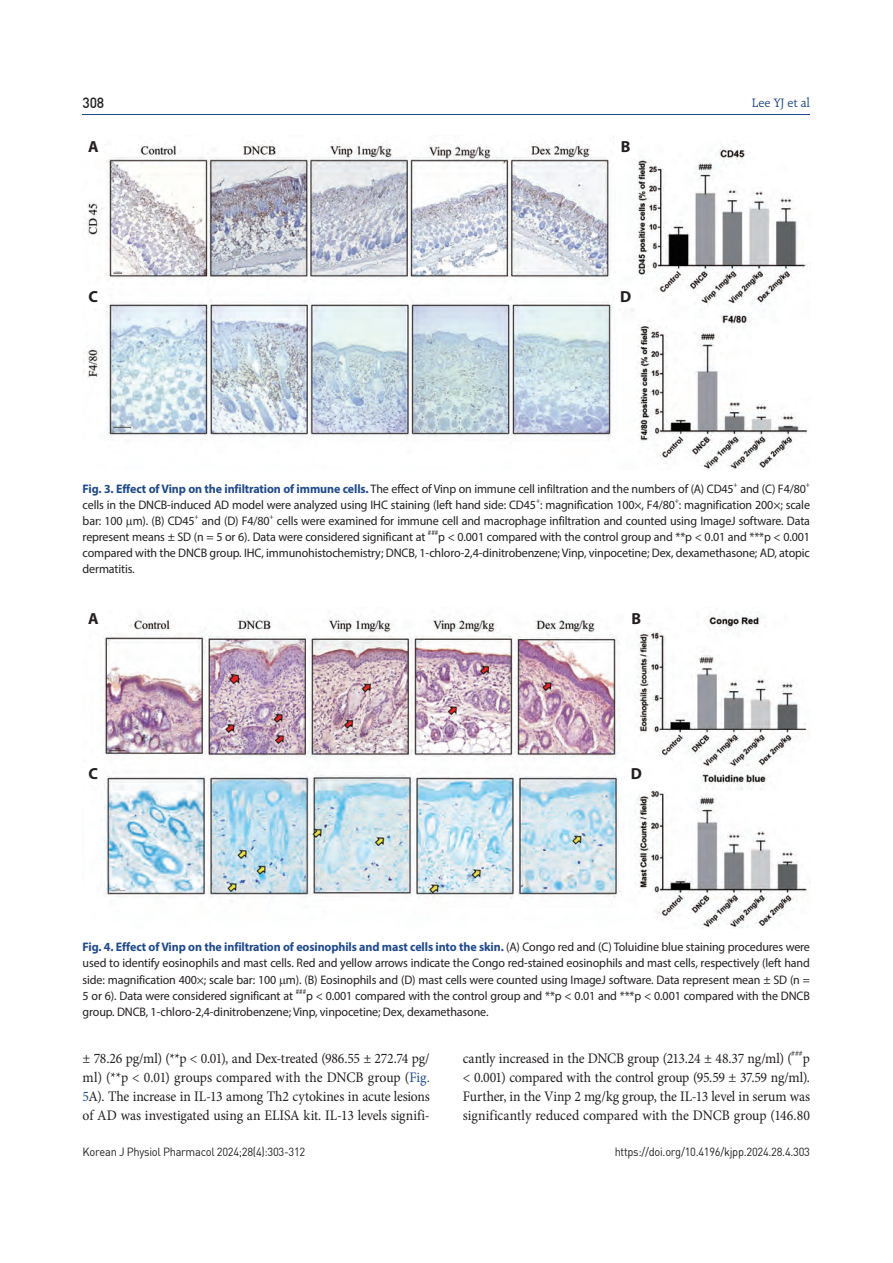
<style>
.page{position:relative;width:893px;height:1263px;background:#fff}
.page>*{position:absolute;margin:0;border:0;box-sizing:border-box;transform-origin:0 0}
.t1{font:700 16.05px "Myriad Pro";color:#231f20}
.t2{font:14.55px/18.9px "Minion Pro";letter-spacing:-.005em;color:#231f20;text-align:justify;scale:.94 1}
.t3{font:14.55px "Dinmed";color:#231f20;scale:.95 1}
.t4{font:13.05px "Raleigh BT";letter-spacing:-.01em;color:#204a8e}
.t5{font:12.45px/16px "Myriad Pro";letter-spacing:-.01em;color:#231f20}
.t6{font:11.7px "Dinreg";letter-spacing:-.025em;color:#231f20;scale:.95 1}
.t7{font:8.55px "Minion Pro";color:#231f20;scale:.94 1}
.t8{font:7.2px "Myriad Pro";color:#231f20}
.s1{font-weight:700;color:#204a8e}
.s2{color:#204a8e}
</style>
<div class="page">
<hr style="left:83px;top:115px;width:727px;height:1px;background:#204a8e">
<img style="left:83px;top:141px;width:725px;height:328px">
<div style="left:83px;top:136px;width:21px;height:22px;background:#fff"></div>
<div style="left:615px;top:136px;width:21px;height:22px;background:#fff"></div>
<div style="left:83px;top:286px;width:21px;height:22px;background:#fff"></div>
<div style="left:615px;top:286px;width:21px;height:22px;background:#fff"></div>
<img style="left:102px;top:614px;width:707px;height:315px">
<div style="left:83px;top:608px;width:21px;height:22px;background:#fff"></div>
<div style="left:626px;top:608px;width:21px;height:22px;background:#fff"></div>
<div style="left:83px;top:763px;width:21px;height:22px;background:#fff"></div>
<div style="left:626px;top:763px;width:21px;height:22px;background:#fff"></div>
<p class="t3" style="left:83px;top:94px;width:24px">308</p>
<p class="t1" style="left:88px;top:141px;width:12px">A</p>
<p class="t1" style="left:621px;top:141px;width:11px">B</p>
<p class="t1" style="left:89px;top:291px;width:11px">C</p>
<p class="t1" style="left:620px;top:291px;width:13px">D</p>
<p class="t4" style="left:752px;top:95px;width:60px">Lee YJ et al</p>
<p class="t5" style="left:83px;top:481px;width:653px"><span class="s1">Fig. 3. Effect of Vinp on the infiltration of immune cells.</span> The effect of Vinp on immune cell infiltration and the numbers of (A) CD45</p>
<p class="t8" style="left:734px;top:482px;width:6px">+</p>
<p class="t5" style="left:740px;top:481px;width:67px">and (C) F4/80</p>
<p class="t8" style="left:806px;top:482px;width:6px">+</p>
<p class="t5" style="left:83px;top:497px;width:729px">cells in the DNCB-induced AD model were analyzed using IHC staining (left hand side: CD45 : magnification 100×, F4/80 : magnification 200×; scale</p>
<p class="t8" style="left:536px;top:498px;width:6px">+</p>
<p class="t8" style="left:675px;top:498px;width:6px">+</p>
<p class="t5" style="left:83px;top:513px;width:114px">bar: 100 m). (B) CD45</p>
<p class="t8" style="left:195px;top:514px;width:6px">+</p>
<p class="t5" style="left:202px;top:513px;width:69px">and (D) F4/80</p>
<p class="t8" style="left:270px;top:514px;width:6px">+</p>
<p class="t5" style="left:83px;top:513px;width:729px;text-indent:194px">cells were examined for immune cell and macrophage infiltration and counted using ImageJ software. Data represent means ± SD (n = 5 or 6). Data were considered significant at</p>
<p class="t8" style="left:428px;top:530px;width:12px">###</p>
<p class="t5" style="left:83px;top:529px;width:729px;text-align:justify;text-indent:356px">p &lt; 0.001 compared with the control group and **p &lt; 0.01 and ***p &lt; 0.001 compared with the DNCB group. IHC, immunohistochemistry; DNCB, 1-chloro-2,4-dinitrobenzene; Vinp, vinpocetine; Dex, dexamethasone; AD, atopic dermatitis.</p>
<p class="t1" style="left:88px;top:613px;width:12px">A</p>
<p class="t1" style="left:631px;top:613px;width:11px">B</p>
<p class="t1" style="left:89px;top:768px;width:11px">C</p>
<p class="t1" style="left:631px;top:768px;width:13px">D</p>
<p class="t5" style="left:83px;top:940px;width:729px;text-align:justify"><span class="s1">Fig. 4. Effect of Vinp on the infiltration of eosinophils and mast cells into the skin.</span> (A) Congo red and (C) Toluidine blue staining procedures were used to identify eosinophils and mast cells. Red and yellow arrows indicate the Congo red-stained eosinophils and mast cells, respectively (left hand side: magnification 400×; scale bar: 100 m). (B) Eosinophils and (D) mast cells were counted using ImageJ software. Data represent mean ± SD (n = 5 or 6). Data were considered significant at</p>
<p class="t8" style="left:296px;top:989px;width:12px">###</p>
<p class="t5" style="left:83px;top:988px;width:729px;text-indent:223px">p &lt; 0.001 compared with the control group and **p &lt; 0.01 and ***p &lt; 0.001 compared with the DNCB group. DNCB, 1-chloro-2,4-dinitrobenzene; Vinp, vinpocetine; Dex, dexamethasone.</p>
<p class="t2" style="left:83px;top:1050px;width:371px">± 78.26 pg/ml) (**p &lt; 0.01), and Dex-treated (986.55 ± 272.74 pg/ ml) (**p &lt; 0.01) groups compared with the DNCB group (<span class="s2">Fig.<br>5</span>A). The increase in IL-13 among Th2 cytokines in acute lesions of AD was investigated using an ELISA kit. IL-13 levels signifi-</p>
<p class="t2" style="left:463px;top:1050px;width:352px">cantly increased in the DNCB group (213.24 ± 48.37 ng/ml) (</p>
<p class="t7" style="left:791px;top:1050px;width:14px">###</p>
<p class="t2" style="left:463px;top:1050px;width:371px;text-indent:340px">p &lt; 0.001) compared with the control group (95.59 ± 37.59 ng/ml).<br>Further, in the Vinp 2 mg/kg group, the IL-13 level in serum was significantly reduced compared with the DNCB group (146.80</p>
<p class="t6" style="left:83px;top:1144px;width:236px">Korean J Physiol Pharmacol 2024;28(4):303-312</p>
<p class="t6" style="left:615px;top:1144px;width:207px">https://doi.org/10.4196/kjpp.2024.28.4.303</p>
</div>
